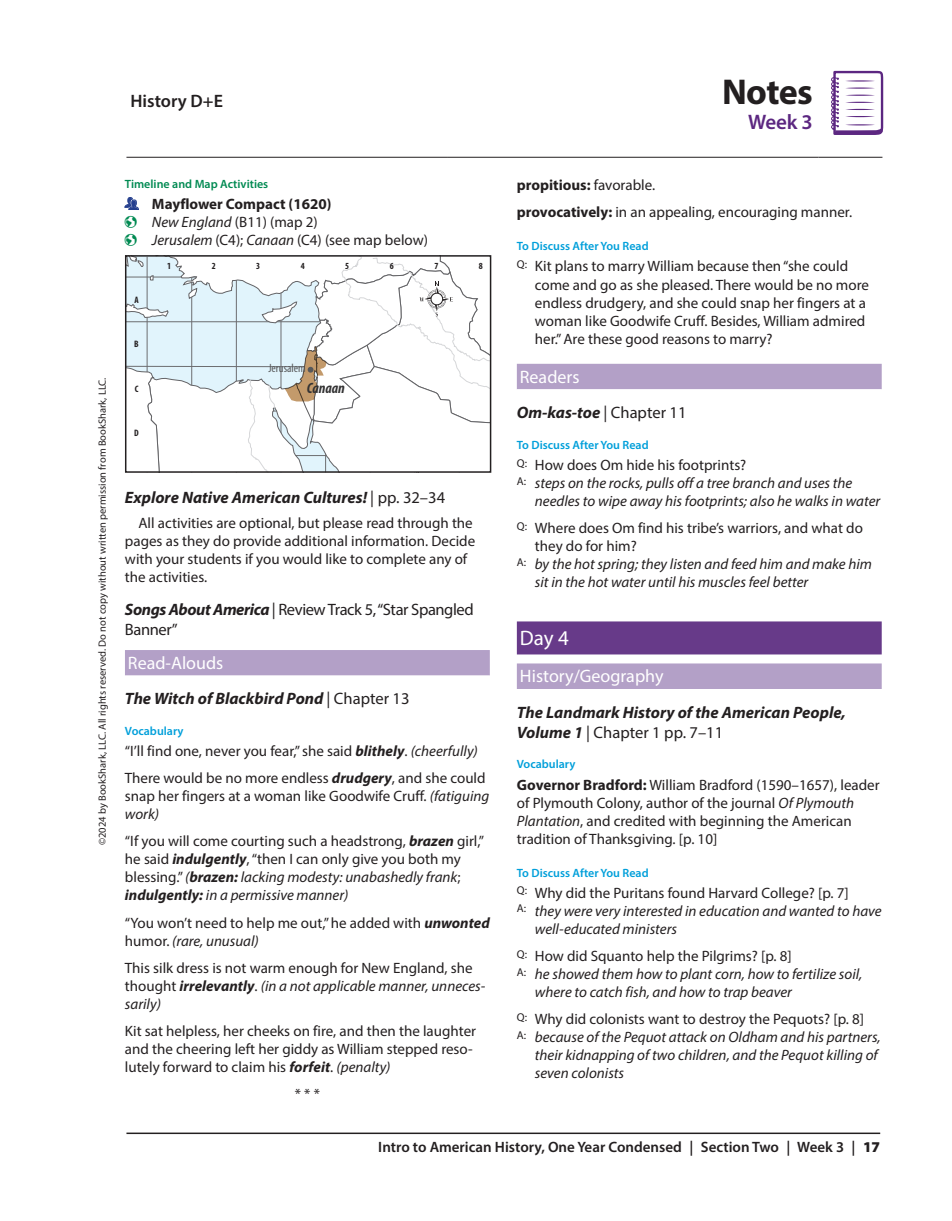
<style>
.page{position:relative;width:952px;height:1221px;background:#fff}
.page>*{position:absolute;margin:0;border:0;box-sizing:border-box;transform-origin:0 0}
.t1{font:700 36px "Myriad Pro";letter-spacing:-.02em;color:#231f20}
.t2{font:600 21px "Myriad Pro";color:#5c2781}
.t3{font:21px "Myriad Pro";color:#fff}
.t4{font:18px "Myriad Pro";color:#fff}
.t5{font:600 18px "Myriad Pro";color:#231f20}
.t6{font:italic 700 16.5px/19.8px "Myriad Pro";color:#231f20}
.t7{font:16.5px/19.8px "Myriad Pro";letter-spacing:-.025em;color:#231f20}
.t8{font:15px/18px "Myriad Pro";color:#231f20}
.t9{font:italic 15px "Myriad Pro";color:#231f20}
.t10{font:600 15px "Myriad Pro";color:#231f20}
.t11{font:700 15px "Myriad Pro";color:#231f20}
.t12{font:italic 700 condensed 15px "Myriad Pro";color:#343334}
.t13{font:600 12px "Myriad Pro";color:#009fda}
.t14{font:600 12px "Myriad Pro";color:#008a52}
.t15{font:condensed 12px "Myriad Pro";color:#57585a}
.t16{font:10.5px "Myriad Pro";color:#231f20}
.t17{font:700 condensed 9.3px "Myriad Pro";color:#231f20}
.s1{color:#008a52}
.s2{font-style:italic}
.s3{font-weight:400;font-style:normal}
.s4{font-weight:700;font-style:italic}
.s5{font-weight:700}
.s6{font-weight:900}
</style>
<div class="page">
<hr style="left:126px;top:1132px;width:753px;height:1px;background:#231f20">
<svg style="left:127px;top:156px;width:754px;height:1px"></svg>
<hr style="left:126px;top:157px;width:321px;height:1px;background:#231f20">
<hr style="left:447px;top:157px;width:371px;height:1px;background:#231f20">
<hr style="left:818px;top:157px;width:64px;height:1px;background:#231f20">
<svg style="left:831px;top:71px;width:51px;height:64px"></svg>
<div style="left:125px;top:650px;width:364px;height:25px;background:#b3a0c7"></div>
<svg style="left:128px;top:258px;width:360px;height:211px"></svg>
<div style="left:125px;top:255px;width:366px;height:217px;border:2px solid #231f20"></div>
<div style="left:516px;top:364px;width:365px;height:25px;background:#b3a0c7"></div>
<div style="left:516px;top:621px;width:365px;height:33px;background:#673a89"></div>
<div style="left:516px;top:663px;width:365px;height:26px;background:#b3a0c7"></div>
<p class="t5" style="left:130px;top:89px;width:94px">History D+E</p>
<h1 class="t1" style="left:722px;top:69px;width:92px">Notes</h1>
<h2 class="t2" style="left:747px;top:109px;width:66px">Week 3</h2>
<p class="t16" style="left:96px;top:844px;width:469px;rotate:-90deg">©2024 by BookShark, LLC. All rights reserved. Do not copy without written permission from BookShark, LLC.</p>
<p class="t14" style="left:125px;top:176px;width:145px">Timeline and Map Activities</p>
<p class="t11" style="left:152px;top:194px;width:181px">Mayflower Compact (1620)</p>
<p class="t8" style="left:125px;top:213px;width:194px"><span class="s1">✓</span> <span class="s2">New England</span> (B11) (map 2)</p>
<p class="t8" style="left:125px;top:231px;width:304px"><span class="s1">✓</span> <span class="s2">Jerusalem</span> (C4); <span class="s2">Canaan</span> (C4) (see map below)</p>
<p class="t17" style="left:167px;top:260px;width:5px">1</p>
<p class="t17" style="left:211px;top:260px;width:5px">2</p>
<p class="t17" style="left:256px;top:260px;width:5px">3</p>
<p class="t17" style="left:300px;top:260px;width:5px">4</p>
<p class="t17" style="left:345px;top:260px;width:5px">5</p>
<p class="t17" style="left:389px;top:260px;width:5px">6</p>
<p class="t17" style="left:434px;top:260px;width:5px">7</p>
<p class="t17" style="left:478px;top:260px;width:5px">8</p>
<p class="t17" style="left:134px;top:294px;width:6px">A</p>
<p class="t17" style="left:134px;top:338px;width:6px">B</p>
<p class="t17" style="left:135px;top:383px;width:5px">C</p>
<p class="t17" style="left:134px;top:427px;width:6px">D</p>
<p class="t15" style="left:268px;top:361px;width:39px">Jerusalem</p>
<p class="t12" style="left:307px;top:379px;width:40px">Canaan</p>
<p class="t6" style="left:125px;top:487px;width:321px">Explore Native American Cultures! <span class="s3">| pp. 32–34</span></p>
<p class="t8" style="left:125px;top:513px;width:351px;text-indent:14px">All activities are optional, but please read through the pages as they do provide additional information. Decide with your students if you would like to complete any of the activities.</p>
<p class="t7" style="left:125px;top:599px;width:350px"><span class="s4">Songs About America</span> | Review Track 5, “Star Spangled<br>Banner”</p>
<p class="t4" style="left:128px;top:651px;width:97px">Read-Alouds</p>
<p class="t6" style="left:125px;top:688px;width:286px">The Witch of Blackbird Pond <span class="s3">| Chapter 13</span></p>
<p class="t13" style="left:125px;top:723px;width:60px">Vocabulary</p>
<p class="t8" style="left:125px;top:737px;width:362px;line-height:27px">“I’ll find one, never you fear,” she said <span class="s4">blithely</span>. <span class="s2">(cheerfully)<br></span>There would be no more endless <span class="s4">drudgery</span>, and she could</p>
<p class="t8" style="left:125px;top:787px;width:366px">snap her fingers at a woman like Goodwife Cruff. <span class="s2">(fatiguing work)</span></p>
<p class="t8" style="left:125px;top:832px;width:360px">“If you will come courting such a headstrong, <span class="s4">brazen</span> girl,” he said <span class="s4">indulgently</span>, “then I can only give you both my blessing.” <span class="s2">(</span><span class="s4">brazen:</span> <span class="s2">lacking modesty: unabashedly frank</span>; <span class="s4">indulgently:</span> <span class="s2">in a permissive manner)</span></p>
<p class="t8" style="left:125px;top:913px;width:366px">“You won’t need to help me out,” he added with <span class="s4">unwonted </span>humor. <span class="s2">(rare, unusual)</span></p>
<p class="t8" style="left:125px;top:958px;width:361px">This silk dress is not warm enough for New England, she thought <span class="s4">irrelevantly</span>. <span class="s2">(in a not applicable manner, unneces&shy;sarily)</span></p>
<p class="t8" style="left:125px;top:1021px;width:352px">Kit sat helpless, her cheeks on fire, and then the laughter and the cheering left her giddy as William stepped reso&shy;lutely forward to claim his <span class="s4">forfeit</span>. <span class="s2">(penalty)</span></p>
<p class="t8" style="left:295px;top:1084px;width:27px">* * *</p>
<p class="t8" style="left:516px;top:171px;width:336px;line-height:27px"><span class="s5">propitious:</span> favorable.<br><span class="s5">provocatively:</span> in an appealing, encouraging manner.</p>
<p class="t13" style="left:516px;top:238px;width:133px">To Discuss After You Read</p>
<p class="t8" style="left:534px;top:257px;width:335px;text-indent:-18px"><sup>Q:</sup> Kit plans to marry William because then “she could come and go as she pleased. There would be no more endless drudgery, and she could snap her fingers at a woman like Goodwife Cruff. Besides, William admired her.” Are these good reasons to marry?</p>
<p class="t4" style="left:519px;top:365px;width:61px">Readers</p>
<p class="t6" style="left:516px;top:402px;width:171px">Om-kas-toe <span class="s3">| Chapter 11</span></p>
<p class="t13" style="left:516px;top:437px;width:133px">To Discuss After You Read</p>
<p class="t8" style="left:516px;top:456px;width:231px"><sup>Q:</sup> How does Om hide his footprints?</p>
<p class="t9" style="left:516px;top:474px;width:337px"><sup>A:</sup> steps on the rocks, pulls off a tree branch and uses the</p>
<p class="t9" style="left:534px;top:492px;width:347px">needles to wipe away his footprints; also he walks in water</p>
<p class="t8" style="left:516px;top:519px;width:347px"><sup>Q:</sup> Where does Om find his tribe’s warriors, and what do</p>
<p class="t8" style="left:534px;top:537px;width:103px">they do for him?</p>
<p class="t9" style="left:516px;top:555px;width:356px"><sup>A:</sup> by the hot spring; they listen and feed him and make him</p>
<p class="t9" style="left:534px;top:573px;width:275px">sit in the hot water until his muscles feel better</p>
<h2 class="t3" style="left:519px;top:625px;width:51px">Day 4</h2>
<p class="t4" style="left:519px;top:665px;width:145px">History/Geography</p>
<p class="t6" style="left:516px;top:701px;width:330px">The Landmark History of the American People,<br>Volume 1 <span class="s3">| Chapter 1 pp. 7–11</span></p>
<p class="t13" style="left:516px;top:756px;width:60px">Vocabulary</p>
<p class="t8" style="left:516px;top:775px;width:364px"><span class="s5">Governor Bradford:</span> William Bradford (1590–1657), leader of Plymouth Colony, author of the journal <span class="s2">Of Plymouth Plantation</span>, and credited with beginning the American tradition of Thanksgiving. [p. 10]</p>
<p class="t13" style="left:516px;top:864px;width:133px">To Discuss After You Read</p>
<p class="t8" style="left:516px;top:883px;width:333px"><sup>Q:</sup> Why did the Puritans found Harvard College? [p. 7]</p>
<p class="t9" style="left:516px;top:901px;width:366px"><sup>A:</sup> they were very interested in education and wanted to have</p>
<p class="t9" style="left:534px;top:919px;width:144px">well-educated ministers</p>
<p class="t8" style="left:516px;top:946px;width:276px"><sup>Q:</sup> How did Squanto help the Pilgrims? [p. 8]</p>
<p class="t9" style="left:516px;top:964px;width:347px"><sup>A:</sup> he showed them how to plant corn, how to fertilize soil,</p>
<p class="t9" style="left:534px;top:982px;width:258px">where to catch fish, and how to trap beaver</p>
<p class="t8" style="left:516px;top:1009px;width:348px"><sup>Q:</sup> Why did colonists want to destroy the Pequots? [p. 8]</p>
<p class="t9" style="left:516px;top:1027px;width:365px"><sup>A:</sup> because of the Pequot attack on Oldham and his partners,</p>
<p class="t9" style="left:534px;top:1045px;width:344px">their kidnapping of two children, and the Pequot killing of</p>
<p class="t9" style="left:534px;top:1063px;width:91px">seven colonists</p>
<p class="t10" style="left:378px;top:1137px;width:503px">Intro to American History, One Year Condensed | Section Two | Week 3 | <span class="s6">17</span></p>
</div>
